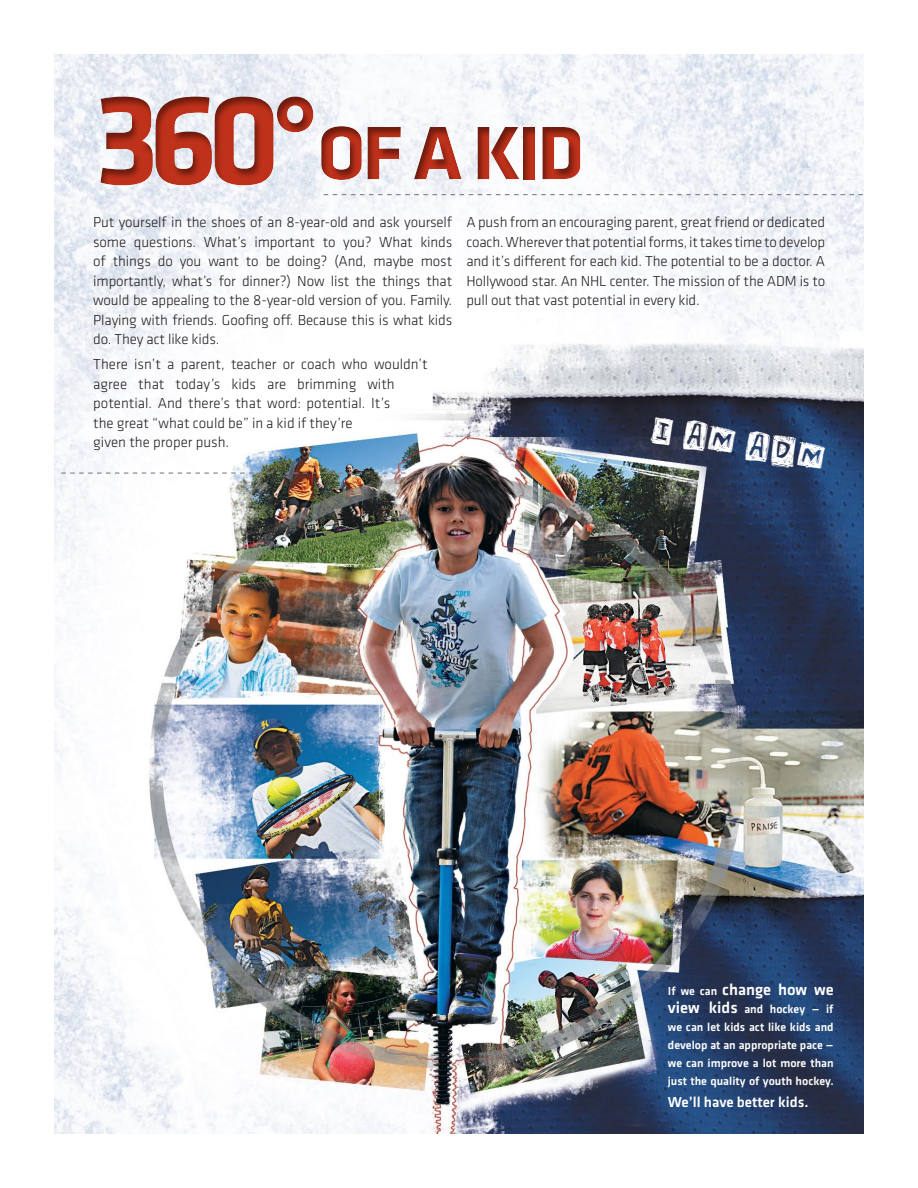
<style>
.page{position:relative;width:918px;height:1188px;background:#fff}
.page>*{position:absolute;margin:0;border:0;box-sizing:border-box;transform-origin:0 0}
.t1{font:700 78.3px "Klavika";color:#be311a}
.t2{font:36.15px "Blockhouse";color:#fff}
.t3{font:500 16.5px "Klavika";color:#fff}
.t4{font:300 15px/19.5px "Klavika";color:#231f20;text-align:justify}
.t5{font:500 15px "Klavika";color:#fff}
.t6{font:500 12px/18px "Klavika";color:#fff;text-align:justify}
.s1{font-size:133.5px}
.s2{font-size:12px}
.s3{font-size:16.5px}
</style>
<div class="page">
<img style="left:54px;top:54px;width:810px;height:1080px">
<svg style="left:61px;top:473px;width:345px;height:1px"></svg>
<svg style="left:710px;top:194px;width:153px;height:1px"></svg>
<div style="left:90px;top:42px;width:620px;height:183px;background:#231f20;opacity:.5"></div>
<h1 class="t1" style="left:94px;top:97px;width:491px"><span class="s1">360°</span>OF A KID</h1>
<p class="t4" style="left:93px;top:212px;width:361px">Put yourself in the shoes of an 8-year-old and ask yourself some questions. What’s important to you? What kinds of things do you want to be doing? (And, maybe most importantly, what’s for dinner?) Now list the things that would be appealing to the 8-year-old version of you. Family.<br>Playing with friends. Goofing off. Because this is what kids do. They act like kids.</p>
<p class="t4" style="left:93px;top:354px;width:336px;text-align:left">There isn’t a parent, teacher or coach who wouldn’t agree that today’s kids are brimming with potential. And there’s that word: potential. It’s<br>the great “what could be” in a kid if they’re<br>given the proper push.</p>
<p class="t4" style="left:466px;top:212px;width:361px">A push from an encouraging parent, great friend or dedicated coach. Wherever that potential forms, it takes time to develop and it’s different for each kid. The potential to be a doctor. A Hollywood star. An NHL center. The mission of the ADM is to pull out that vast potential in every kid.</p>
<h2 class="t2" style="left:655px;top:408px;width:177px;rotate:10deg">I AM ADM</h2>
<p class="t3" style="left:668px;top:979px;width:167px"><span class="s2">If we can</span> change how we</p>
<p class="t6" style="left:668px;top:1000px;width:167px"><span class="s3">view kids</span> and hockey — if we can let kids act like kids and develop at an appropriate pace — we can improve a lot more than just the quality of youth hockey.</p>
<p class="t5" style="left:668px;top:1092px;width:142px">We’ll have better kids.</p>
</div>
